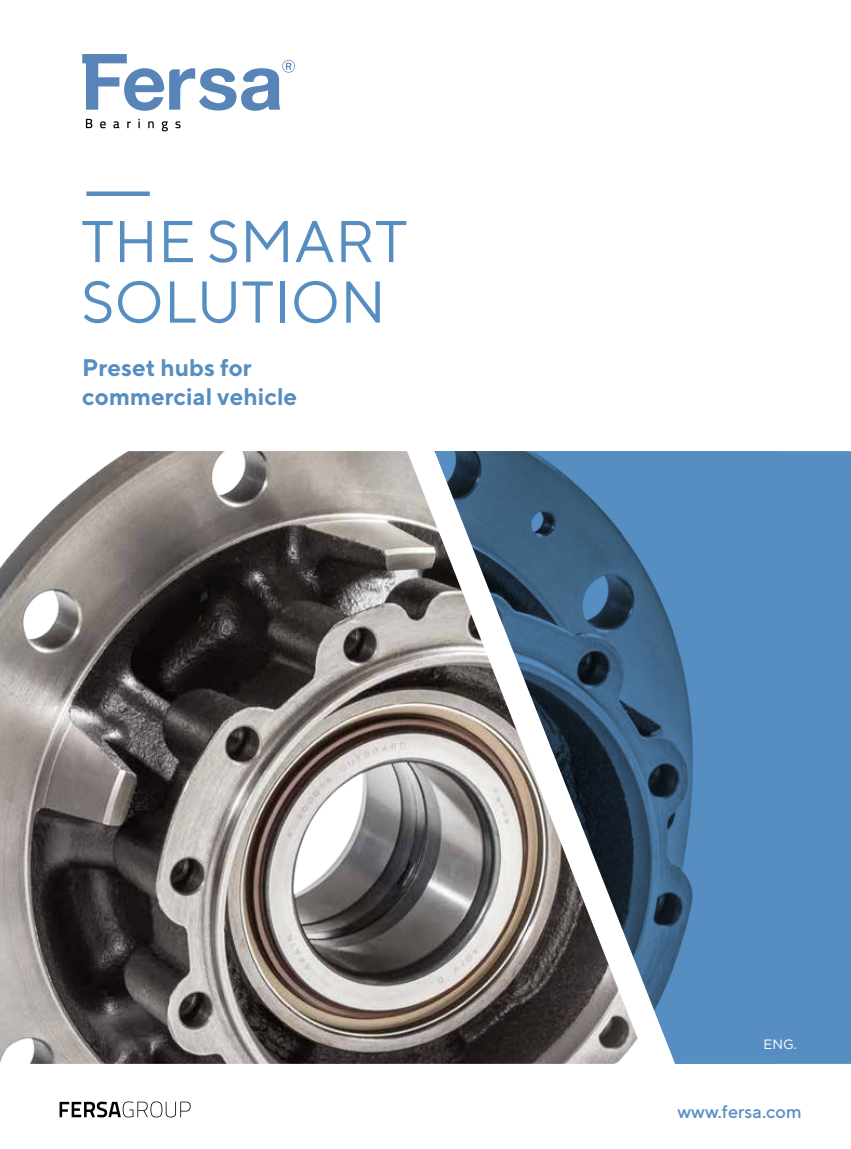
<style>
.page{position:relative;width:851px;height:1149px;background:#fff}
.page>*{position:absolute;margin:0;border:0;box-sizing:border-box;transform-origin:0 0}
.t1{font:58.8px/60.4px "TT Norms";color:#578ec2}
.t2{font:700 24px/28.8px "TT Norms";color:#578ec2}
.t3{font:500 18.15px "TT Norms";color:#578ec2}
.t4{font:13.5px "Gotham";color:#fff}
</style>
<div class="page">
<svg style="left:82px;top:54px;width:213px;height:57px"></svg>
<svg style="left:86px;top:119px;width:94px;height:12px"></svg>
<div style="left:86px;top:191px;width:64px;height:5px;background:#578ec2"></div>
<div style="left:777px;top:451px;width:73px;height:612px;background:#578ec2"></div>
<img style="left:647px;top:451px;width:130px;height:612px">
<img style="left:0;top:451px;width:647px;height:612px">
<svg style="left:60px;top:1101px;width:130px;height:16px"></svg>
<h1 class="t1" style="left:81px;top:210px;width:328px">THE SMART<br>SOLUTION</h1>
<p class="t2" style="left:82px;top:352px;width:216px">Preset hubs for commercial vehicle</p>
<p class="t4" style="left:763px;top:1036px;width:35px">ENG.</p>
<p class="t3" style="left:677px;top:1099px;width:126px">www.fersa.com</p>
</div>
